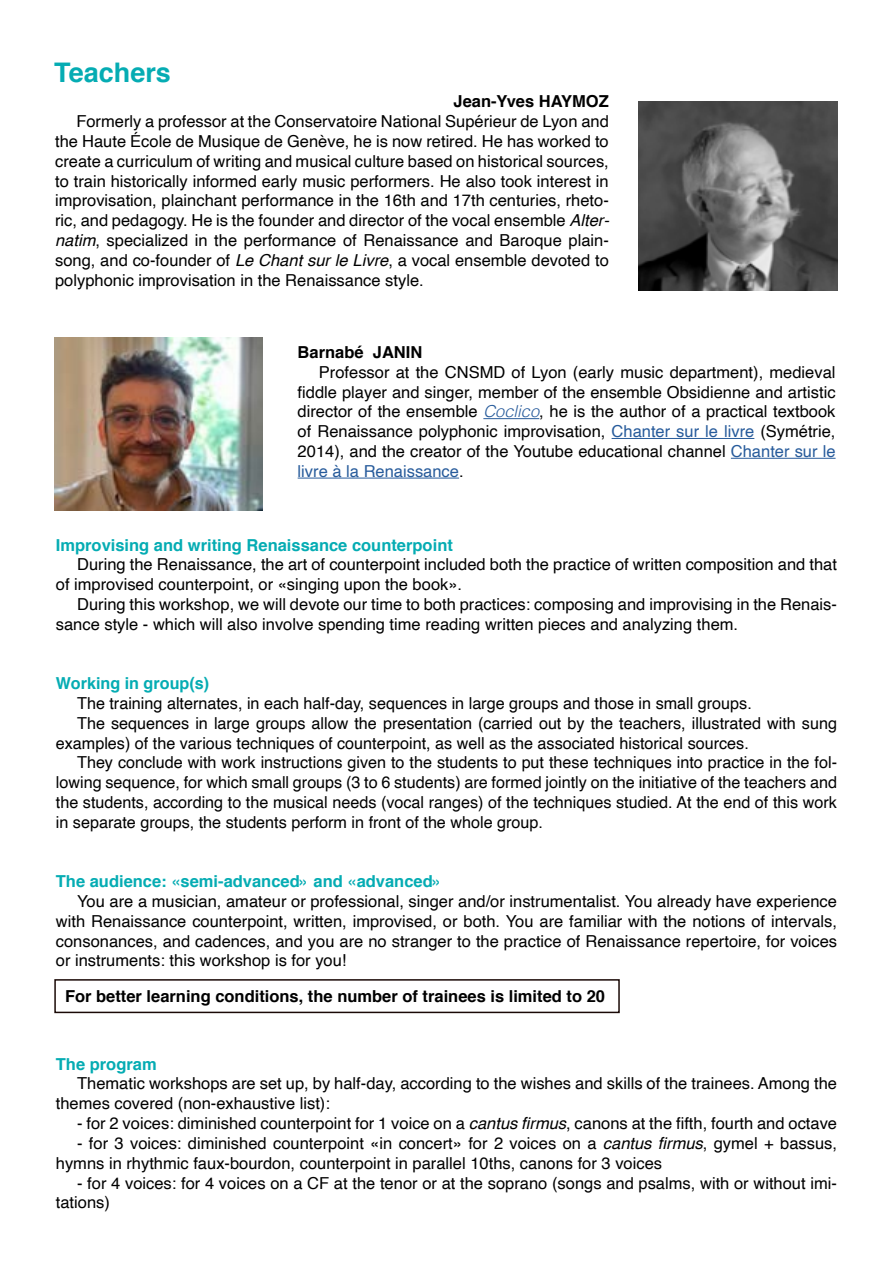
<style>
.page{position:relative;width:893px;height:1263px;background:#fff}
.page>*{position:absolute;margin:0;border:0;box-sizing:border-box;transform-origin:0 0}
.t1{font:700 27px "Helvetica";color:#05acb3}
.t2{font:16.5px/19.8px "Helvetica";color:#000}
.t3{font:700 16.5px "Helvetica";color:#05acb3}
.t4{font:700 16.5px "Helvetica";color:#000}
.s1{font-style:italic}
.s2{font-weight:300;font-style:italic;color:#275b9b}
.s3{color:#275b9b}
</style>
<div class="page">
<img style="left:638px;top:102px;width:200px;height:189px">
<img style="left:54px;top:337px;width:209px;height:174px">
<hr style="left:483px;top:418px;width:56px;height:1px;background:#275b9b">
<hr style="left:612px;top:438px;width:142px;height:1px;background:#275b9b">
<hr style="left:731px;top:458px;width:105px;height:1px;background:#275b9b">
<hr style="left:298px;top:478px;width:161px;height:1px;background:#275b9b">
<div style="left:54px;top:979px;width:566px;height:34px;border:2px solid #1a0906"></div>
<h1 class="t1" style="left:54px;top:51px;width:118px">Teachers</h1>
<p class="t4" style="left:454px;top:88px;width:157px">Jean-Yves HAYMOZ</p>
<p class="t2" style="left:55px;top:112px;width:556px;text-align:justify;text-indent:21px">Formerly a professor at the Conservatoire National Supérieur de Lyon and the Haute École de Musique de Genève, he is now retired. He has worked to create a curriculum of writing and musical culture based on historical sources, to train historically informed early music performers. He also took interest in improvisation, plainchant performance in the 16th and 17th centuries, rheto&shy;ric, and pedagogy. He is the founder and director of the vocal ensemble <span class="s1">Alter&shy;natim</span>, specialized in the performance of Renaissance and Baroque plain&shy;song, and co-founder of <span class="s1">Le Chant sur le Livre</span>, a vocal ensemble devoted to polyphonic improvisation in the Renaissance style.</p>
<p class="t4" style="left:298px;top:339px;width:126px">Barnabé JANIN</p>
<p class="t2" style="left:298px;top:363px;width:539px;text-align:justify;text-indent:21px">Professor at the CNSMD of Lyon (early music department), medieval fiddle player and singer, member of the ensemble Obsidienne and artistic director of the ensemble <span class="s2">Coclico</span>, he is the author of a practical textbook of Renaissance polyphonic improvisation, <span class="s3">Chanter sur le livre</span> (Symétrie, 2014), and the creator of the Youtube educational channel <span class="s3">Chanter sur le livre à la Renaissance</span>.</p>
<p class="t3" style="left:56px;top:531px;width:399px">Improvising and writing Renaissance counterpoint</p>
<p class="t2" style="left:56px;top:555px;width:783px;text-indent:21px">During the Renaissance, the art of counterpoint included both the practice of written composition and that of improvised counterpoint, or «singing upon the book».</p>
<p class="t2" style="left:56px;top:595px;width:783px;text-indent:21px">During this workshop, we will devote our time to both practices: composing and improvising in the Renais&shy;sance style - which will also involve spending time reading written pieces and analyzing them.</p>
<p class="t3" style="left:56px;top:670px;width:155px">Working in group(s)</p>
<p class="t2" style="left:77px;top:694px;width:676px">The training alternates, in each half-day, sequences in large groups and those in small groups.</p>
<p class="t2" style="left:77px;top:714px;width:761px">The sequences in large groups allow the presentation (carried out by the teachers, illustrated with sung</p>
<p class="t2" style="left:56px;top:733px;width:694px">examples) of the various techniques of counterpoint, as well as the associated historical sources.</p>
<p class="t2" style="left:77px;top:753px;width:761px">They conclude with work instructions given to the students to put these techniques into practice in the fol-</p>
<p class="t2" style="left:56px;top:773px;width:783px">lowing sequence, for which small groups (3 to 6 students) are formed jointly on the initiative of the teachers and</p>
<p class="t2" style="left:56px;top:793px;width:783px">the students, according to the musical needs (vocal ranges) of the techniques studied. At the end of this work</p>
<p class="t2" style="left:56px;top:813px;width:489px">in separate groups, the students perform in front of the whole group.</p>
<p class="t3" style="left:56px;top:868px;width:388px">The audience: «semi-advanced» and «advanced»</p>
<p class="t2" style="left:56px;top:892px;width:783px;text-align:justify;text-indent:21px">You are a musician, amateur or professional, singer and/or instrumentalist. You already have experience with Renaissance counterpoint, written, improvised, or both. You are familiar with the notions of intervals, consonances, and cadences, and you are no stranger to the practice of Renaissance repertoire, for voices or instruments: this workshop is for you!</p>
<p class="t4" style="left:65px;top:983px;width:542px">For better learning conditions, the number of trainees is limited to 20</p>
<p class="t3" style="left:56px;top:1050px;width:102px">The program</p>
<p class="t2" style="left:56px;top:1074px;width:783px;text-indent:21px">Thematic workshops are set up, by half-day, according to the wishes and skills of the trainees. Among the themes covered (non-exhaustive list):</p>
<p class="t2" style="left:77px;top:1114px;width:761px">- for 2 voices: diminished counterpoint for 1 voice on a <span class="s1">cantus firmus</span>, canons at the fifth, fourth and octave</p>
<p class="t2" style="left:56px;top:1134px;width:783px;text-indent:21px">- for 3 voices: diminished counterpoint «in concert» for 2 voices on a <span class="s1">cantus firmus</span>, gymel + bassus, hymns in rhythmic faux-bourdon, counterpoint in parallel 10ths, canons for 3 voices</p>
<p class="t2" style="left:56px;top:1173px;width:783px;text-indent:21px">- for 4 voices: for 4 voices on a CF at the tenor or at the soprano (songs and psalms, with or without imi&shy;tations)</p>
</div>
